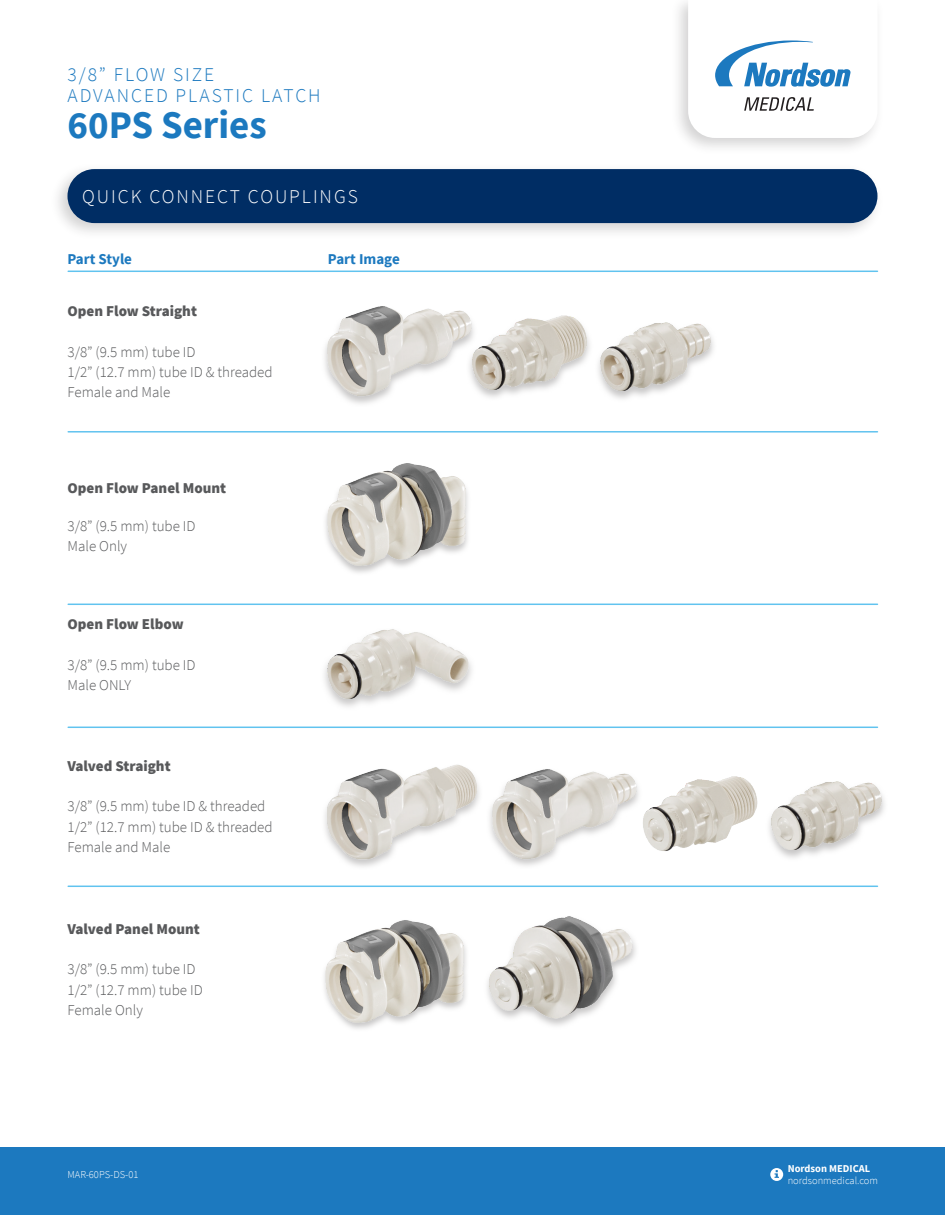
<style>
.page{position:relative;width:945px;height:1215px;background:#fff}
.page>*{position:absolute;margin:0;border:0;box-sizing:border-box;transform-origin:0 0}
.t1{font:700 39px "Source Sans Pro";color:#1c79bf}
.t2{font:300 19.5px/21px "Source Sans Pro";letter-spacing:.1em;color:#1c79bf}
.t3{font:300 19.5px "Source Sans Pro";letter-spacing:.1em;color:#fff}
.t4{font:300 15px/20.2px "Source Sans Pro";color:#58595b}
.t5{font:900 15px "Source Sans Pro";color:#58595b}
.t6{font:700 15px "Source Sans Pro";color:#1c79bf}
.t7{font:300 10.5px "Source Sans Pro";color:#fff}
.t8{font:700 10.5px "Source Sans Pro";color:#fff}
</style>
<div class="page">
<hr style="left:68px;top:271px;width:809px;height:1px;background:#61c3ef">
<img style="left:58px;top:169px;width:628px;height:64px">
<div style="left:68px;top:169px;width:809px;height:54px;background:#002d64;border-radius:27px"></div>
<div style="left:0;top:1148px;width:945px;height:67px;background:#1c79bf"></div>
<svg style="left:686px;top:0;width:192px;height:1148px"></svg>
<svg style="left:770px;top:1168px;width:13px;height:13px"></svg>
<hr style="left:68px;top:431px;width:809px;height:2px;background:#61c3ef">
<hr style="left:68px;top:604px;width:809px;height:1px;background:#61c3ef">
<hr style="left:68px;top:727px;width:809px;height:1px;background:#61c3ef">
<hr style="left:68px;top:886px;width:809px;height:1px;background:#61c3ef">
<img style="left:324px;top:306px;width:121px;height:97px">
<img style="left:325px;top:463px;width:143px;height:110px">
<img style="left:445px;top:310px;width:123px;height:88px">
<img style="left:568px;top:300px;width:186px;height:115px">
<img style="left:303px;top:603px;width:192px;height:104px">
<img style="left:653px;top:742px;width:163px;height:142px">
<img style="left:739px;top:759px;width:146px;height:114px">
<img style="left:497px;top:916px;width:139px;height:110px">
<img style="left:325px;top:764px;width:151px;height:103px">
<img style="left:476px;top:769px;width:177px;height:97px">
<img style="left:324px;top:920px;width:173px;height:109px">
<h2 class="t2" style="left:68px;top:64px;width:255px">3/8” FLOW SIZE<br>ADVANCED PLASTIC LATCH</h2>
<h1 class="t1" style="left:68px;top:99px;width:201px">60PS Series</h1>
<h2 class="t3" style="left:82px;top:185px;width:277px">QUICK CONNECT COUPLINGS</h2>
<p class="t6" style="left:68px;top:248px;width:66px">Part Style</p>
<p class="t6" style="left:328px;top:248px;width:73px">Part Image</p>
<p class="t5" style="left:68px;top:301px;width:131px">Open Flow Straight</p>
<p class="t4" style="left:68px;top:341px;width:207px">3/8” (9.5 mm) tube ID<br>1/2” (12.7 mm) tube ID &amp; threaded<br>Female and Male</p>
<p class="t5" style="left:68px;top:477px;width:160px">Open Flow Panel Mount</p>
<p class="t4" style="left:68px;top:516px;width:130px">3/8” (9.5 mm) tube ID<br>Male Only</p>
<p class="t5" style="left:68px;top:614px;width:118px">Open Flow Elbow</p>
<p class="t4" style="left:68px;top:655px;width:130px">3/8” (9.5 mm) tube ID<br>Male ONLY</p>
<p class="t5" style="left:68px;top:756px;width:105px">Valved Straight</p>
<p class="t4" style="left:68px;top:796px;width:207px">3/8” (9.5 mm) tube ID &amp; threaded<br>1/2” (12.7 mm) tube ID &amp; threaded<br>Female and Male</p>
<p class="t5" style="left:68px;top:918px;width:134px">Valved Panel Mount</p>
<p class="t4" style="left:68px;top:959px;width:137px">3/8” (9.5 mm) tube ID<br>1/2” (12.7 mm) tube ID<br>Female Only</p>
<p class="t7" style="left:68px;top:1168px;width:73px">MAR-60PS-DS-01</p>
<p class="t8" style="left:788px;top:1162px;width:84px">Nordson MEDICAL</p>
<p class="t7" style="left:788px;top:1174px;width:92px">nordsonmedical.com</p>
</div>
